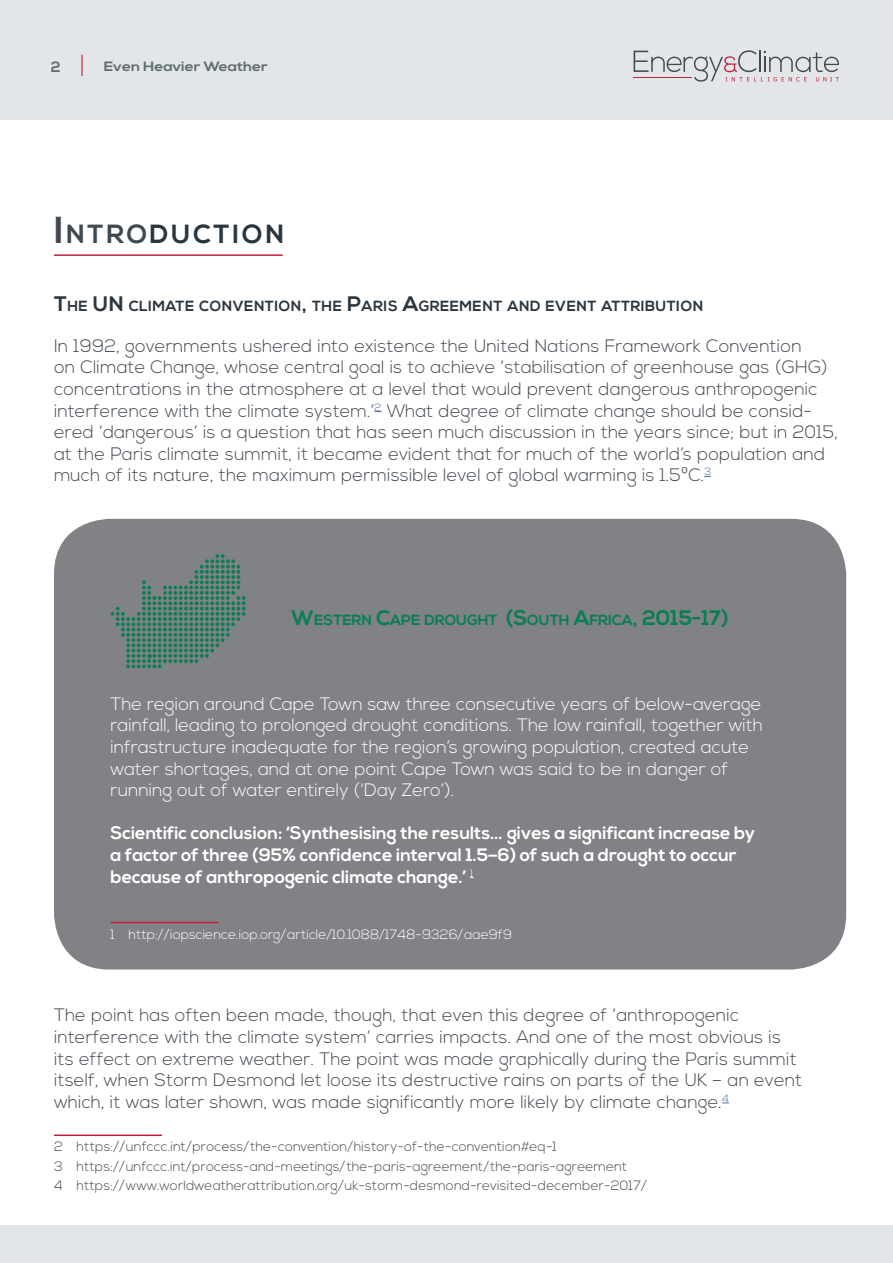
<style>
.page{position:relative;width:893px;height:1263px;background:#fff}
.page>*{position:absolute;margin:0;border:0;box-sizing:border-box;transform-origin:0 0}
.t1{font:700 26.25px "Nexa";letter-spacing:.1em;color:#2a363f}
.t2{font:300 18px/21.6px "Nexa";letter-spacing:.01em;color:#414950}
.t3{font:300 18px/21.6px "Nexa";color:#fff}
.t4{font:700 18px "Nexa";color:#fff}
.t5{font:700 15px "Nexa";color:#2a363f}
.t6{font:700 14.7px "Nexa";letter-spacing:.03em;color:#2a363f}
.t7{font:700 14.7px "Nexa";color:#087e54}
.t8{font:300 13.5px "Nexa";letter-spacing:.01em;color:#414950}
.t9{font:300 13.5px "Nexa";color:#fff}
.t10{font:700 13.5px "Nexa";color:#2a363f;scale:1.14 1}
.s1{font-size:37.5px;color:#414950}
.s2{color:#414950}
.s3{font-size:44.1px;color:#fff}
.s4{font-size:21px}
</style>
<div class="page">
<div style="left:0;top:0;width:893px;height:119px;background:#e2e6e8"></div>
<hr style="left:81px;top:55px;width:2px;height:21px;background:#c21e3c">
<svg style="left:634px;top:50px;width:205px;height:32px"></svg>
<hr style="left:54px;top:1134px;width:108px;height:2px;background:#c21e3c">
<hr style="left:54px;top:254px;width:229px;height:2px;background:#c21e3c">
<div style="left:0;top:1225px;width:893px;height:38px;background:#e2e6e8"></div>
<div style="left:54px;top:519px;width:792px;height:450px;background:#818286;border-radius:55px"></div>
<hr style="left:111px;top:922px;width:108px;height:1px;background:#c21e3c">
<svg style="left:111px;top:554px;width:135px;height:114px"></svg>
<p class="t5" style="left:51px;top:59px;width:11px">2</p>
<p class="t10" style="left:104px;top:59px;width:145px">Even Heavier Weather</p>
<p class="t1" style="left:54px;top:218px;width:264px"><span class="s1">I</span> <span class="s2">NTRO</span>DUCTION<span class="s3">R</span></p>
<p class="t6" style="left:54px;top:298px;width:651px"><span class="s4">T</span>HE <span class="s4">UN</span> CLIMATE CONVENTION<span class="s4">,</span> THE <span class="s4">P</span>ARIS <span class="s4">A</span>GREEMENT AND EVENT ATTRIBUTION</p>
<p class="t2" style="left:54px;top:336px;width:786px">In 1992, governments ushered into existence the United Nations Framework Convention<br>on Climate Change, whose central goal is to achieve ‘stabilisation of greenhouse gas (GHG) concentrations in the atmosphere at a level that would prevent dangerous anthropogenic interference with the climate system.’<sup>2</sup> What degree of climate change should be consid&shy;ered ‘dangerous’ is a question that has seen much discussion in the years since; but in 2015, at the Paris climate summit, it became evident that for much of the world’s population and much of its nature, the maximum permissible level of global warming is 1.5ºC.<sup>3</sup></p>
<p class="t7" style="left:291px;top:611px;width:439px"><span class="s4">W</span>ESTERN <span class="s4">C</span>APE DROUGHT <span class="s4">(S</span>OUTH <span class="s4">A</span>FRICA<span class="s4">, 2015-17)</span></p>
<p class="t3" style="left:111px;top:693px;width:654px">The region around Cape Town saw three consecutive years of below-average rainfall, leading to prolonged drought conditions. The low rainfall, together with</p>
<p class="t3" style="left:111px;top:737px;width:640px">infrastructure inadequate for the region’s growing population, created acute</p>
<p class="t3" style="left:111px;top:758px;width:619px">water shortages, and at one point Cape Town was said to be in danger of</p>
<p class="t3" style="left:111px;top:780px;width:345px">running out of water entirely (‘Day Zero’).</p>
<p class="t4" style="left:111px;top:823px;width:646px">Scientific conclusion: ‘Synthesising the results… gives a significant increase by</p>
<p class="t4" style="left:111px;top:844px;width:628px">a factor of three (95% confidence interval 1.5–6) of such a drought to occur</p>
<p class="t4" style="left:111px;top:866px;width:365px">because of anthropogenic climate change.’ <sup>1</sup></p>
<p class="t9" style="left:111px;top:926px;width:403px">1 http://iopscience.iop.org/article/10.1088/1748-9326/aae9f9</p>
<p class="t2" style="left:54px;top:1005px;width:687px">The point has often been made, though, that even this degree of ‘anthropogenic</p>
<p class="t2" style="left:54px;top:1027px;width:728px">interference with the climate system’ carries impacts. And one of the most obvious is</p>
<p class="t2" style="left:54px;top:1048px;width:744px">its effect on extreme weather. The point was made graphically during the Paris summit</p>
<p class="t2" style="left:54px;top:1070px;width:750px">itself, when Storm Desmond let loose its destructive rains on parts of the UK – an event which, it was later shown, was made significantly more likely by climate change.<sup>4</sup></p>
<p class="t8" style="left:54px;top:1139px;width:504px">2 https://unfccc.int/process/the-convention/history-of-the-convention#eq-1</p>
<p class="t8" style="left:54px;top:1158px;width:574px">3 https://unfccc.int/process-and-meetings/the-paris-agreement/the-paris-agreement</p>
<p class="t8" style="left:54px;top:1178px;width:595px">4 https://www.worldweatherattribution.org/uk-storm-desmond-revisited-december-2017/</p>
</div>
